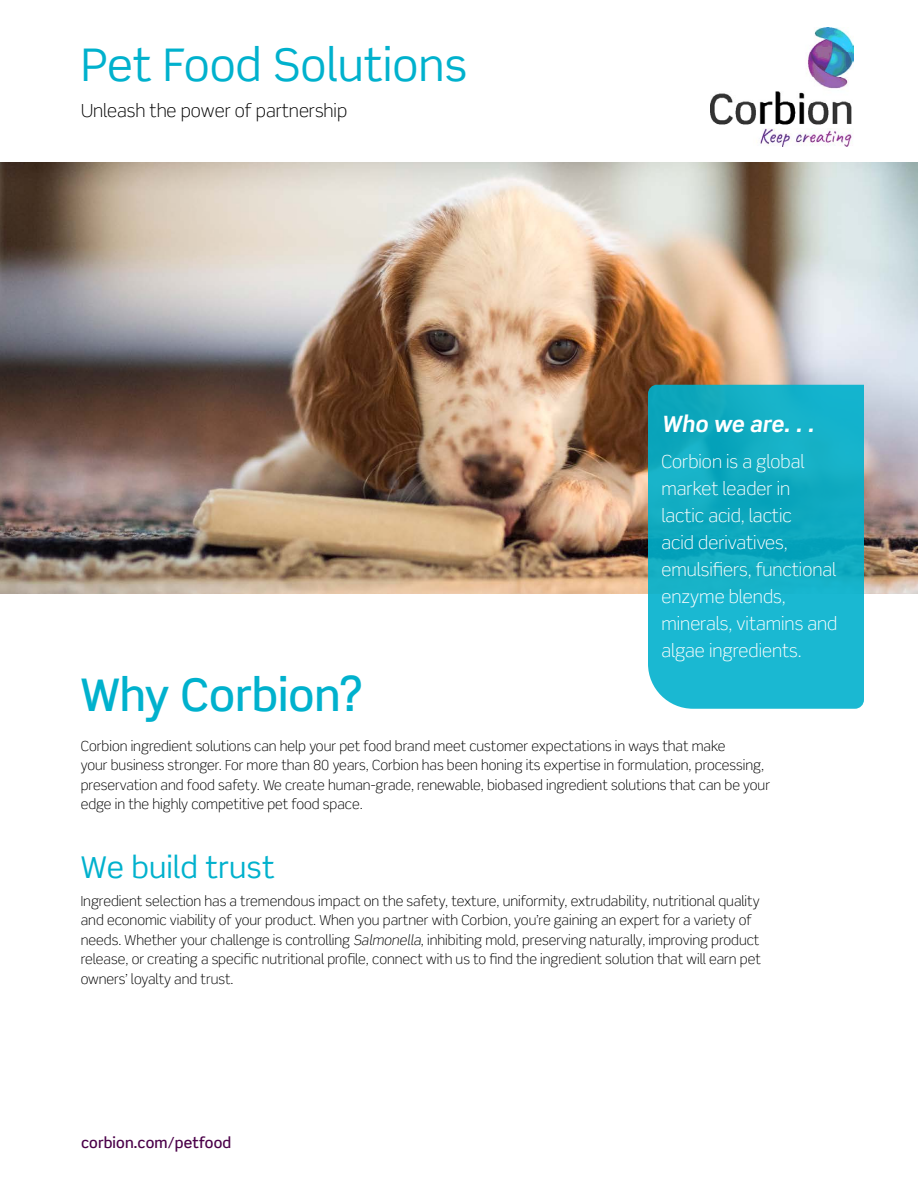
<style>
.page{position:relative;width:918px;height:1188px;background:#fff}
.page>*{position:absolute;margin:0;border:0;box-sizing:border-box;transform-origin:0 0}
.t1{font:45px "Scene Std";color:#00b1cd}
.t2{font:500 45px "Scene Std";color:#00b1cd}
.t3{font:30px "Scene Std";color:#00b1cd}
.t4{font:italic 700 22.5px "Scene Std";color:#fff}
.t5{font:300 18px/27px "Scene Std";color:#fff}
.t6{font:300 18px "Scene Std";color:#000}
.t7{font:500 15px "Scene Std";letter-spacing:.01em;color:#4b0049}
.t8{font:300 13.8px/19.5px "Scene Std";color:#000}
.s1{font-style:italic}
</style>
<div class="page">
<img style="left:710px;top:28px;width:144px;height:118px">
<img style="left:0;top:162px;width:918px;height:432px">
<svg style="left:648px;top:385px;width:216px;height:324px;background:#15b0c8"></svg>
<h1 class="t1" style="left:81px;top:37px;width:389px">Pet Food Solutions</h1>
<h3 class="t6" style="left:81px;top:100px;width:268px">Unleash the power of partnership</h3>
<h3 class="t4" style="left:662px;top:410px;width:154px">Who we are. . .</h3>
<h3 class="t5" style="left:661px;top:448px;width:177px">Corbion is a global market leader in lactic acid, lactic<br>acid derivatives, emulsifiers, functional enzyme blends, minerals, vitamins and algae ingredients.</h3>
<h1 class="t2" style="left:81px;top:667px;width:284px">Why Corbion?</h1>
<p class="t8" style="left:81px;top:736px;width:691px">Corbion ingredient solutions can help your pet food brand meet customer expectations in ways that make<br>your business stronger. For more than 80 years, Corbion has been honing its expertise in formulation, processing, preservation and food safety. We create human-grade, renewable, biobased ingredient solutions that can be your edge in the highly competitive pet food space.</p>
<h2 class="t3" style="left:81px;top:848px;width:196px">We build trust</h2>
<p class="t8" style="left:81px;top:891px;width:682px">Ingredient selection has a tremendous impact on the safety, texture, uniformity, extrudability, nutritional quality and economic viability of your product. When you partner with Corbion, you’re gaining an expert for a variety of needs. Whether your challenge is controlling <span class="s1">Salmonella</span>, inhibiting mold, preserving naturally, improving product release, or creating a specific nutritional profile, connect with us to find the ingredient solution that will earn pet owners’ loyalty and trust.</p>
<p class="t7" style="left:81px;top:1133px;width:152px">corbion.com/petfood</p>
</div>
